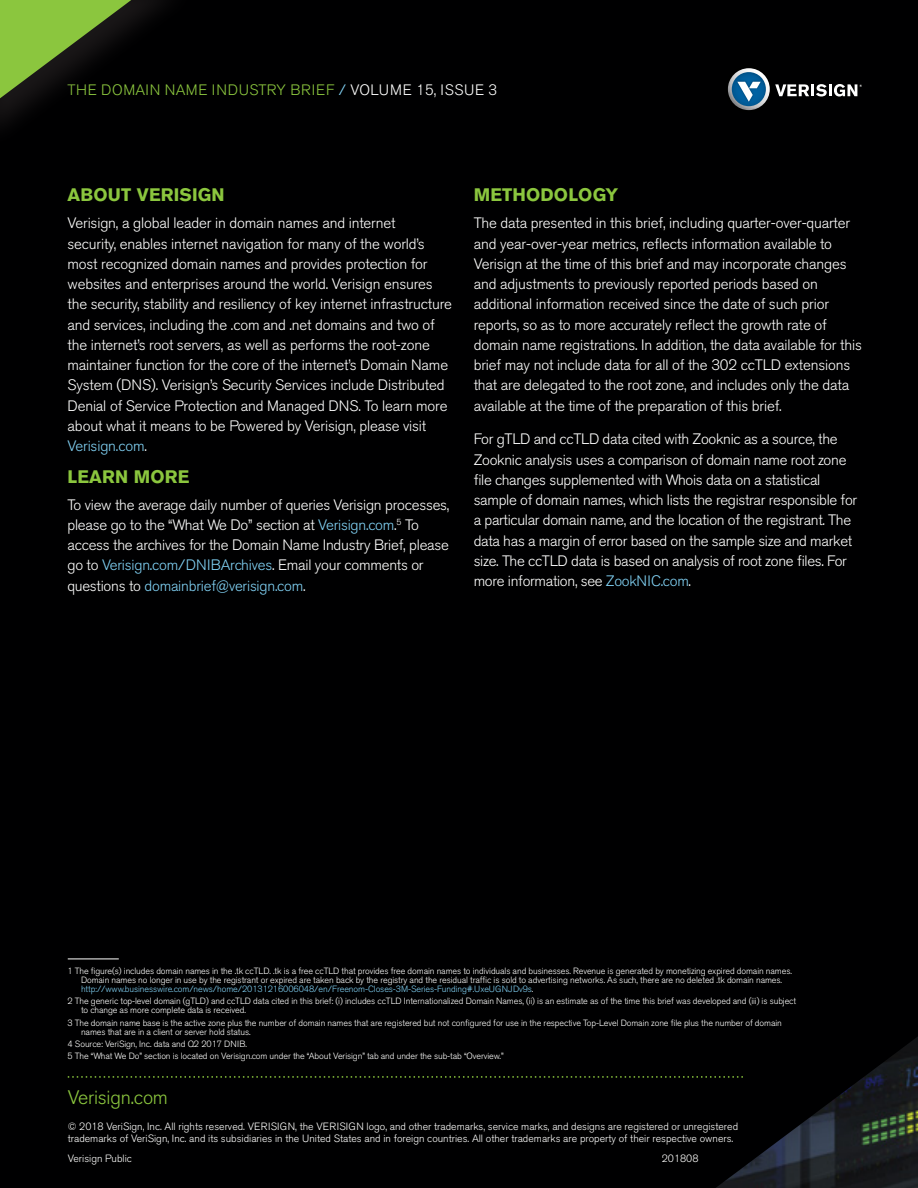
<style>
.page{position:relative;width:918px;height:1188px;background:#000001}
.page>*{position:absolute;margin:0;border:0;box-sizing:border-box;transform-origin:0 0}
.t1{font:300 19.5px "Akzidenz Grotesk BQ";letter-spacing:-.01em;color:#8bc63e}
.Level_1_Heading{font:700 18px "Akzidenz Grotesk BQ";letter-spacing:.01em;color:#8bc63e}
.Body_Copy{font:300 15px/20.2px "Akzidenz Grotesk BQ";letter-spacing:-.01em;color:#fff}
.Standout_Paragraph{font:300 15px "Akzidenz Grotesk BQ";letter-spacing:.04em;color:#8bc63e}
.t2{font:300 10.5px/12.6px "Akzidenz Grotesk BQ";color:#fff}
.Footnote_Legal{font:300 9px/9px "Akzidenz Grotesk BQ";letter-spacing:-.01em;color:#fff}
.s1{color:#81d2f5}
.s2{color:#fff}
</style>
<div class="page">
<svg style="left:728px;top:68px;width:42px;height:42px"></svg>
<svg style="left:728px;top:72px;width:38px;height:38px"></svg>
<svg style="left:775px;top:84px;width:87px;height:13px"></svg>
<img style="left:716px;top:1037px;width:202px;height:151px">
<svg style="left:68px;top:1076px;width:675px;height:2px"></svg>
<svg style="left:0;top:0;width:163px;height:119px"></svg>
<hr style="left:68px;top:959px;width:51px;height:1px;background:#fff">
<p class="Standout_Paragraph" style="left:68px;top:82px;width:431px">THE DOMAIN NAME INDUSTRY BRIEF <span class="s1">/</span> <span class="s2">VOLUME 15, ISSUE 3</span></p>
<p class="Level_1_Heading" style="left:68px;top:185px;width:159px">ABOUT VERISIGN</p>
<p class="Body_Copy" style="left:68px;top:213px;width:386px">Verisign, a global leader in domain names and internet<br>security, enables internet navigation for many of the world’s most recognized domain names and provides protection for websites and enterprises around the world. Verisign ensures the security, stability and resiliency of key internet infrastructure and services, including the .com and .net domains and two of the internet’s root servers, as well as performs the root-zone maintainer function for the core of the internet’s Domain Name System (DNS). Verisign’s Security Services include Distributed Denial of Service Protection and Managed DNS. To learn more about what it means to be Powered by Verisign, please visit <span class="s1">Verisign.com</span>.</p>
<p class="Level_1_Heading" style="left:68px;top:466px;width:124px">LEARN MORE</p>
<p class="Body_Copy" style="left:68px;top:495px;width:383px">To view the average daily number of queries Verisign processes, please go to the “What We Do” section at <span class="s1">Verisign.com</span>.<sup>5</sup> To access the archives for the Domain Name Industry Brief, please go to <span class="s1">Verisign.com/DNIBArchives</span>. Email your comments or questions to <span class="s1">domainbrief@verisign.com</span>.</p>
<p class="Level_1_Heading" style="left:474px;top:185px;width:146px">METHODOLOGY</p>
<p class="Body_Copy" style="left:474px;top:213px;width:390px">The data presented in this brief, including quarter-over-quarter and year-over-year metrics, reflects information available to Verisign at the time of this brief and may incorporate changes and adjustments to previously reported periods based on additional information received since the date of such prior reports, so as to more accurately reflect the growth rate of domain name registrations. In addition, the data available for this brief may not include data for all of the 302 ccTLD extensions that are delegated to the root zone, and includes only the data available at the time of the preparation of this brief.</p>
<p class="Body_Copy" style="left:474px;top:429px;width:385px">For gTLD and ccTLD data cited with Zooknic as a source, the Zooknic analysis uses a comparison of domain name root zone file changes supplemented with Whois data on a statistical sample of domain names, which lists the registrar responsible for a particular domain name, and the location of the registrant. The data has a margin of error based on the sample size and market size. The ccTLD data is based on analysis of root zone files. For more information, see <span class="s1">ZookNIC.com</span>.</p>
<p class="Footnote_Legal" style="left:81px;top:967px;width:712px;text-indent:-14px">1 The figure(s) includes domain names in the .tk ccTLD. .tk is a free ccTLD that provides free domain names to individuals and businesses. Revenue is generated by monetizing expired domain names.<br>Domain names no longer in use by the registrant or expired are taken back by the registry and the residual traffic is sold to advertising networks. As such, there are no deleted .tk domain names. <span class="s1">http://www.businesswire.com/news/home/20131216006048/en/Freenom-Closes-3M-Series-Funding#.UxeUGNJDv9s</span>.</p>
<p class="Footnote_Legal" style="left:81px;top:997px;width:717px;text-indent:-14px">2 The generic top-level domain (gTLD) and ccTLD data cited in this brief: (i) includes ccTLD Internationalized Domain Names, (ii) is an estimate as of the time this brief was developed and (iii) is subject to change as more complete data is received.</p>
<p class="Footnote_Legal" style="left:81px;top:1018px;width:702px;text-indent:-14px">3 The domain name base is the active zone plus the number of domain names that are registered but not configured for use in the respective Top-Level Domain zone file plus the number of domain names that are in a client or server hold status.</p>
<p class="Footnote_Legal" style="left:68px;top:1040px;width:181px">4 Source: VeriSign, Inc. data and Q2 2017 DNIB.</p>
<p class="Footnote_Legal" style="left:68px;top:1052px;width:438px">5 The “What We Do” section is located on Verisign.com under the “About Verisign” tab and under the sub-tab “Overview.”</p>
<p class="t1" style="left:68px;top:1086px;width:102px">Verisign.com</p>
<p class="t2" style="left:68px;top:1120px;width:672px">© 2018 VeriSign, Inc. All rights reserved. VERISIGN, the VERISIGN logo, and other trademarks, service marks, and designs are registered or unregistered trademarks of VeriSign, Inc. and its subsidiaries in the United States and in foreign countries. All other trademarks are property of their respective owners.</p>
<p class="t2" style="left:68px;top:1152px;width:66px">Verisign Public</p>
<p class="t2" style="left:662px;top:1152px;width:38px">201808</p>
</div>
